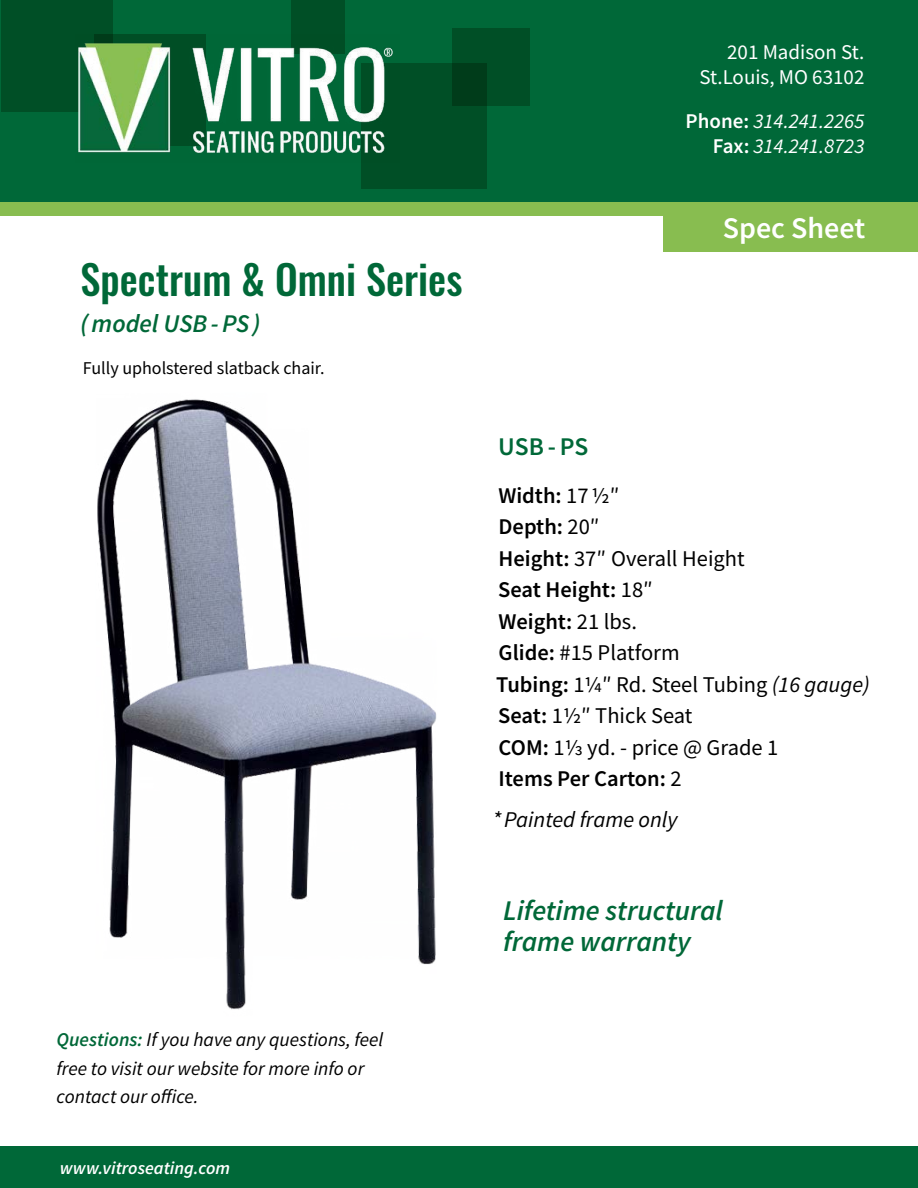
<style>
.page{position:relative;width:918px;height:1188px;background:#fff}
.page>*{position:absolute;margin:0;border:0;box-sizing:border-box;transform-origin:0 0}
.t1{font:500 40.5px "Oswald";color:#006838}
.t2{font:600 30px "Source Sans Pro";color:#fff}
.t3{font:italic 600 28.5px/31.5px "Source Sans Pro";color:#006838}
.t4{font:italic 600 25.5px "Source Sans Pro";color:#006838}
.t5{font:600 25.5px "Source Sans Pro";color:#006838}
.t6{font:22.5px/31.5px "Source Sans Pro";color:#000}
.t7{font:italic 22.5px "Source Sans Pro";color:#000}
.t8{font:italic 21px/25.2px "Source Sans Pro";color:#fff;text-align:right}
.t9{font:21px/25.2px "Source Sans Pro";color:#fff;text-align:right}
.t10{font:italic 19.5px/28.5px "Source Sans Pro";color:#000}
.t11{font:18px "Source Sans Pro";color:#000}
.t12{font:italic 600 18px "Source Sans Pro";color:#fff}
.s1{font-weight:600;color:#006838}
.s2{font-weight:600;font-style:normal}
.s3{font-weight:600}
.s4{font-style:italic}
</style>
<div class="page">
<div style="left:1px;top:0;width:917px;height:205px;background:#006838"></div>
<div style="left:1px;top:0;width:111px;height:112px;background:#004f26"></div>
<div style="left:291px;top:0;width:54px;height:54px;background:#004f26"></div>
<div style="left:361px;top:63px;width:126px;height:126px;background:#004f26"></div>
<div style="left:453px;top:29px;width:77px;height:77px;background:linear-gradient(to right,#00421e,#005228)"></div>
<div style="left:1px;top:202px;width:917px;height:14px;background:#88bd50"></div>
<div style="left:1px;top:1147px;width:917px;height:41px;background:#006838"></div>
<div style="left:663px;top:204px;width:255px;height:48px;background:#88bd50"></div>
<img style="left:97px;top:399px;width:340px;height:611px">
<img style="left:78px;top:35px;width:315px;height:118px">
<h1 class="t1" style="left:81px;top:251px;width:383px">Spectrum &amp; Omni Series</h1>
<p class="t4" style="left:81px;top:307px;width:182px">(model USB-PS)</p>
<p class="t11" style="left:83px;top:356px;width:243px">Fully upholstered slatback chair.</p>
<p class="t10" style="left:57px;top:1025px;width:328px"><span class="s1">Questions:</span> If you have any questions, feel free to visit our website for more info or contact our office.</p>
<p class="t12" style="left:60px;top:1156px;width:172px">www.vitroseating.com</p>
<p class="t9" style="left:700px;top:40px;width:166px">201 Madison St.<br>St.Louis, MO 63102</p>
<p class="t8" style="left:686px;top:108px;width:180px"><span class="s2">Phone:</span> 314.241.2265<br><span class="s2">Fax:</span> 314.241.8723</p>
<h2 class="t2" style="left:723px;top:208px;width:144px">Spec Sheet</h2>
<p class="t5" style="left:498px;top:430px;width:92px">USB-PS</p>
<p class="t6" style="left:496px;top:479px;width:375px"><span class="s3">Width:</span> 17½″<br><span class="s3">Depth:</span> 20″<br><span class="s3">Height:</span> 37″ Overall Height<br><span class="s3">Seat Height:</span> 18″<br><span class="s3">Weight:</span> 21 lbs.<br><span class="s3">Glide:</span> #15 Platform<br><span class="s3">Tubing:</span> 1¼″ Rd. Steel Tubing <span class="s4">(16 gauge)<br></span><span class="s3">Seat:</span> 1½″ Thick Seat<br><span class="s3">COM:</span> 1⅓ yd. - price @ Grade 1<br><span class="s3">Items Per Carton:</span> 2</p>
<p class="t7" style="left:492px;top:805px;width:187px">*Painted frame only</p>
<p class="t3" style="left:503px;top:894px;width:222px">Lifetime structural frame warranty</p>
</div>
